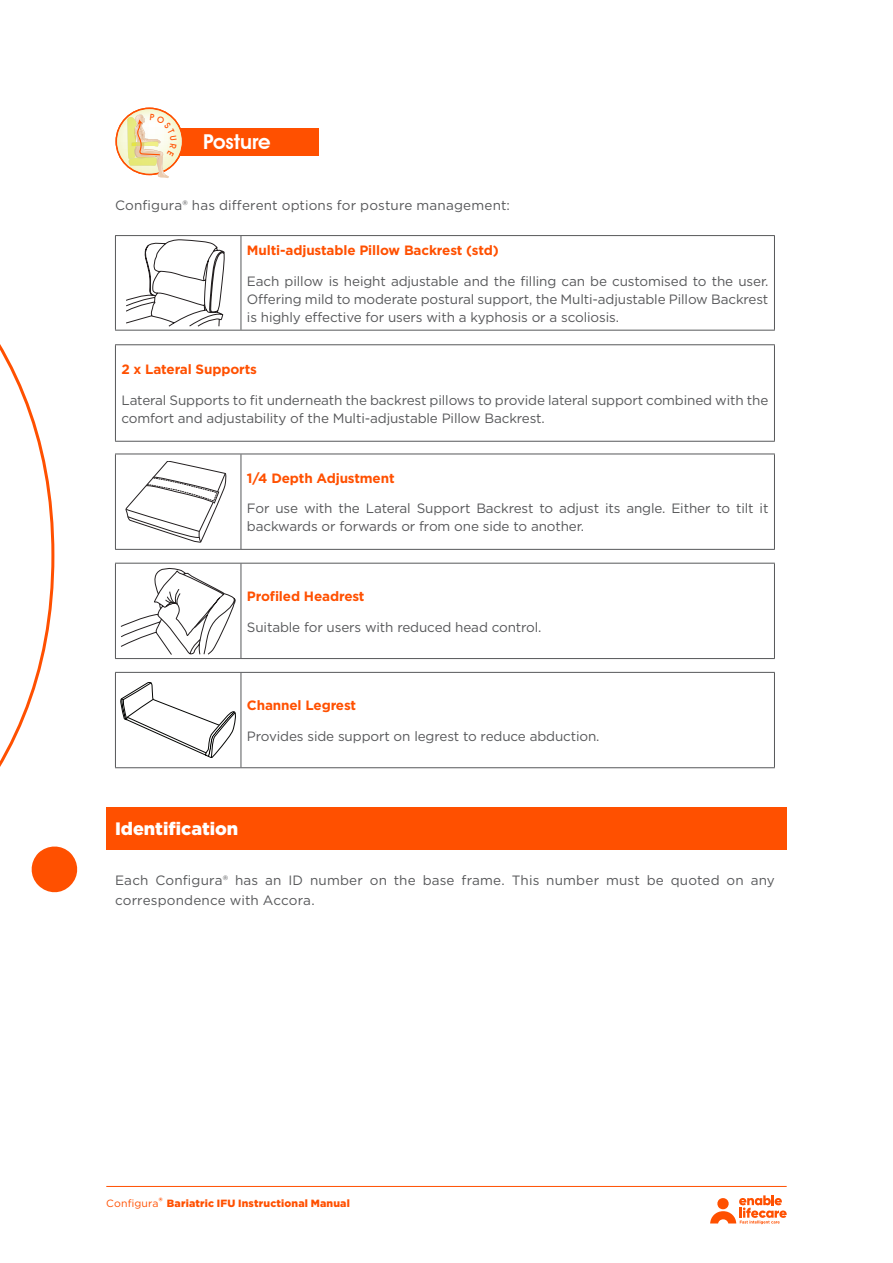
<style>
.page{position:relative;width:893px;height:1263px;background:#fff}
.page>*{position:absolute;margin:0;border:0;box-sizing:border-box;transform-origin:0 0}
.t1{font:600 20.55px "Avant Garde IT Cby BT";color:#fff}
.Orange_12pt_Black{font:900 18px "Gotham";color:#fff}
._04_Table_Heading__b{font:13.5px/18px "Gotham";letter-spacing:-.01em;color:#57585a}
.Body_9pt{font:13.5px/19.5px "Gotham";letter-spacing:.015em;color:#57585a}
._04_Table_Heading__b-2{font:700 13.5px "Gotham";letter-spacing:-.01em;color:#ff5000}
.t2{font:900 10.5px "Gotham";letter-spacing:.02em;color:#ff5000}
.s1{font-weight:400}
</style>
<div class="page">
<hr style="left:106px;top:1186px;width:681px;height:1px;background:#ff5000">
<svg style="left:710px;top:1195px;width:77px;height:29px"></svg>
<svg style="left:0;top:344px;width:55px;height:423px"></svg>
<svg style="left:31px;top:846px;width:47px;height:47px"></svg>
<div style="left:169px;top:129px;width:150px;height:27px;background:#ff5000"></div>
<hr style="left:115px;top:235px;width:126px;height:1px;background:#57585a">
<hr style="left:115px;top:236px;width:1px;height:94px;background:#57585a">
<hr style="left:241px;top:235px;width:534px;height:1px;background:#57585a">
<hr style="left:241px;top:236px;width:1px;height:94px;background:#57585a">
<hr style="left:774px;top:236px;width:1px;height:94px;background:#57585a">
<hr style="left:115px;top:330px;width:126px;height:1px;background:#57585a">
<hr style="left:241px;top:330px;width:534px;height:1px;background:#57585a">
<hr style="left:115px;top:344px;width:660px;height:1px;background:#57585a">
<hr style="left:115px;top:345px;width:1px;height:96px;background:#57585a">
<hr style="left:774px;top:345px;width:1px;height:96px;background:#57585a">
<hr style="left:115px;top:441px;width:660px;height:1px;background:#57585a">
<hr style="left:115px;top:454px;width:126px;height:1px;background:#57585a">
<hr style="left:115px;top:454px;width:1px;height:95px;background:#57585a">
<hr style="left:241px;top:454px;width:534px;height:1px;background:#57585a">
<hr style="left:241px;top:454px;width:1px;height:95px;background:#57585a">
<hr style="left:774px;top:454px;width:1px;height:95px;background:#57585a">
<hr style="left:115px;top:549px;width:126px;height:1px;background:#57585a">
<hr style="left:241px;top:549px;width:534px;height:1px;background:#57585a">
<hr style="left:115px;top:563px;width:126px;height:1px;background:#57585a">
<hr style="left:115px;top:563px;width:1px;height:95px;background:#57585a">
<hr style="left:241px;top:563px;width:534px;height:1px;background:#57585a">
<hr style="left:241px;top:563px;width:1px;height:95px;background:#57585a">
<hr style="left:774px;top:563px;width:1px;height:95px;background:#57585a">
<hr style="left:115px;top:658px;width:126px;height:1px;background:#57585a">
<hr style="left:241px;top:658px;width:534px;height:1px;background:#57585a">
<hr style="left:115px;top:672px;width:126px;height:1px;background:#57585a">
<hr style="left:115px;top:673px;width:1px;height:94px;background:#57585a">
<hr style="left:241px;top:672px;width:534px;height:1px;background:#57585a">
<hr style="left:241px;top:673px;width:1px;height:94px;background:#57585a">
<hr style="left:774px;top:673px;width:1px;height:94px;background:#57585a">
<hr style="left:115px;top:767px;width:126px;height:1px;background:#57585a">
<hr style="left:241px;top:767px;width:534px;height:1px;background:#57585a">
<svg style="left:126px;top:239px;width:99px;height:87px"></svg>
<svg style="left:126px;top:461px;width:100px;height:81px"></svg>
<svg style="left:121px;top:568px;width:115px;height:86px"></svg>
<svg style="left:121px;top:682px;width:115px;height:76px"></svg>
<div style="left:106px;top:807px;width:681px;height:42px;background:#ff5000"></div>
<svg style="left:115px;top:108px;width:68px;height:69px"></svg>
<p class="t1" style="left:203px;top:129px;width:69px">Posture</p>
<p class="Body_9pt" style="left:115px;top:196px;width:396px">Configura® has different options for posture management:</p>
<p class="_04_Table_Heading__b-2" style="left:247px;top:242px;width:253px">Multi-adjustable Pillow Backrest (std)</p>
<p class="_04_Table_Heading__b" style="left:247px;top:272px;width:523px;text-align:justify">Each pillow is height adjustable and the filling can be customised to the user.<br>Offering mild to moderate postural support, the Multi-adjustable Pillow Backrest is highly effective for users with a kyphosis or a scoliosis.</p>
<p class="_04_Table_Heading__b-2" style="left:121px;top:361px;width:137px">2 x Lateral Supports</p>
<p class="_04_Table_Heading__b" style="left:121px;top:391px;width:648px">Lateral Supports to fit underneath the backrest pillows to provide lateral support combined with the comfort and adjustability of the Multi-adjustable Pillow Backrest.</p>
<p class="_04_Table_Heading__b-2" style="left:247px;top:470px;width:149px">1/4 Depth Adjustment</p>
<p class="_04_Table_Heading__b" style="left:247px;top:499px;width:523px">For use with the Lateral Support Backrest to adjust its angle. Either to tilt it backwards or forwards or from one side to another.</p>
<p class="_04_Table_Heading__b-2" style="left:247px;top:588px;width:119px">Profiled Headrest</p>
<p class="_04_Table_Heading__b" style="left:247px;top:618px;width:296px">Suitable for users with reduced head control.</p>
<p class="_04_Table_Heading__b-2" style="left:247px;top:697px;width:111px">Channel Legrest</p>
<p class="_04_Table_Heading__b" style="left:247px;top:727px;width:354px">Provides side support on legrest to reduce abduction.</p>
<p class="Orange_12pt_Black" style="left:115px;top:816px;width:125px">Identification</p>
<p class="Body_9pt" style="left:115px;top:870px;width:661px">Each Configura® has an ID number on the base frame. This number must be quoted on any correspondence with Accora.</p>
<p class="t2" style="left:159px;top:1194px;width:5px">®</p>
<p class="t2" style="left:106px;top:1196px;width:245px"><span class="s1">Configura</span> Bariatric IFU Instructional Manual</p>
</div>
